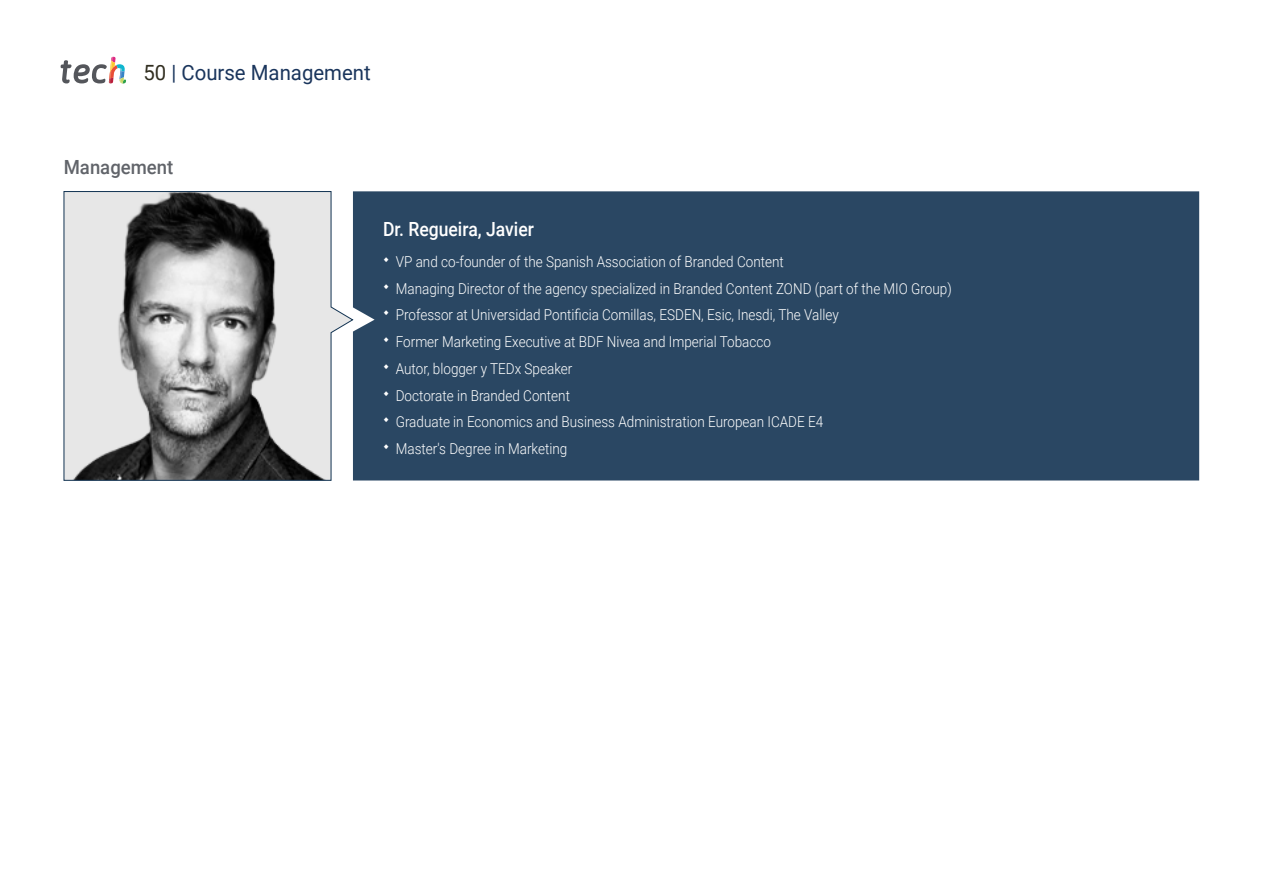
<style>
.page{position:relative;width:1263px;height:893px;background:#fff}
.page>*{position:absolute;margin:0;border:0;box-sizing:border-box;transform-origin:0 0}
.t1{font:21px "Roboto";color:#1a355c}
.t2{font:500 19.5px "Roboto";color:#fff;scale:.9 1}
.t3{font:500 19.5px "Roboto";color:#61646a;scale:.95 1}
.t4{font:300 15px/26.7px "Roboto";color:#fff;scale:.9 1}
.s1{color:#312e20}
</style>
<div class="page">
<svg style="left:61px;top:57px;width:65px;height:27px"></svg>
<div style="left:353px;top:191px;width:846px;height:289px;background:#2a4763"></div>
<svg style="left:64px;top:191px;width:289px;height:290px;background:#ababab"></svg>
<svg style="left:384px;top:257px;width:4px;height:5px"></svg>
<svg style="left:384px;top:284px;width:4px;height:5px"></svg>
<svg style="left:384px;top:310px;width:4px;height:5px"></svg>
<svg style="left:384px;top:337px;width:4px;height:5px"></svg>
<svg style="left:384px;top:364px;width:4px;height:5px"></svg>
<svg style="left:384px;top:391px;width:4px;height:5px"></svg>
<svg style="left:384px;top:417px;width:4px;height:5px"></svg>
<svg style="left:384px;top:444px;width:4px;height:5px"></svg>
<h1 class="t1" style="left:144px;top:57px;width:229px"><span class="s1">50</span> | Course Management</h1>
<h2 class="t3" style="left:64px;top:153px;width:117px">Management</h2>
<h2 class="t2" style="left:383px;top:215px;width:169px">Dr. Regueira, Javier</h2>
<p class="t4" style="left:396px;top:248px;width:619px">VP and co-founder of the Spanish Association of Branded Content<br>Managing Director of the agency specialized in Branded Content ZOND (part of the MIO Group)<br>Professor at Universidad Pontificia Comillas, ESDEN, Esic, Inesdi, The Valley<br>Former Marketing Executive at BDF Nivea and Imperial Tobacco<br>Autor, blogger y TEDx Speaker<br>Doctorate in Branded Content<br>Graduate in Economics and Business Administration European ICADE E4<br>Master's Degree in Marketing</p>
</div>
